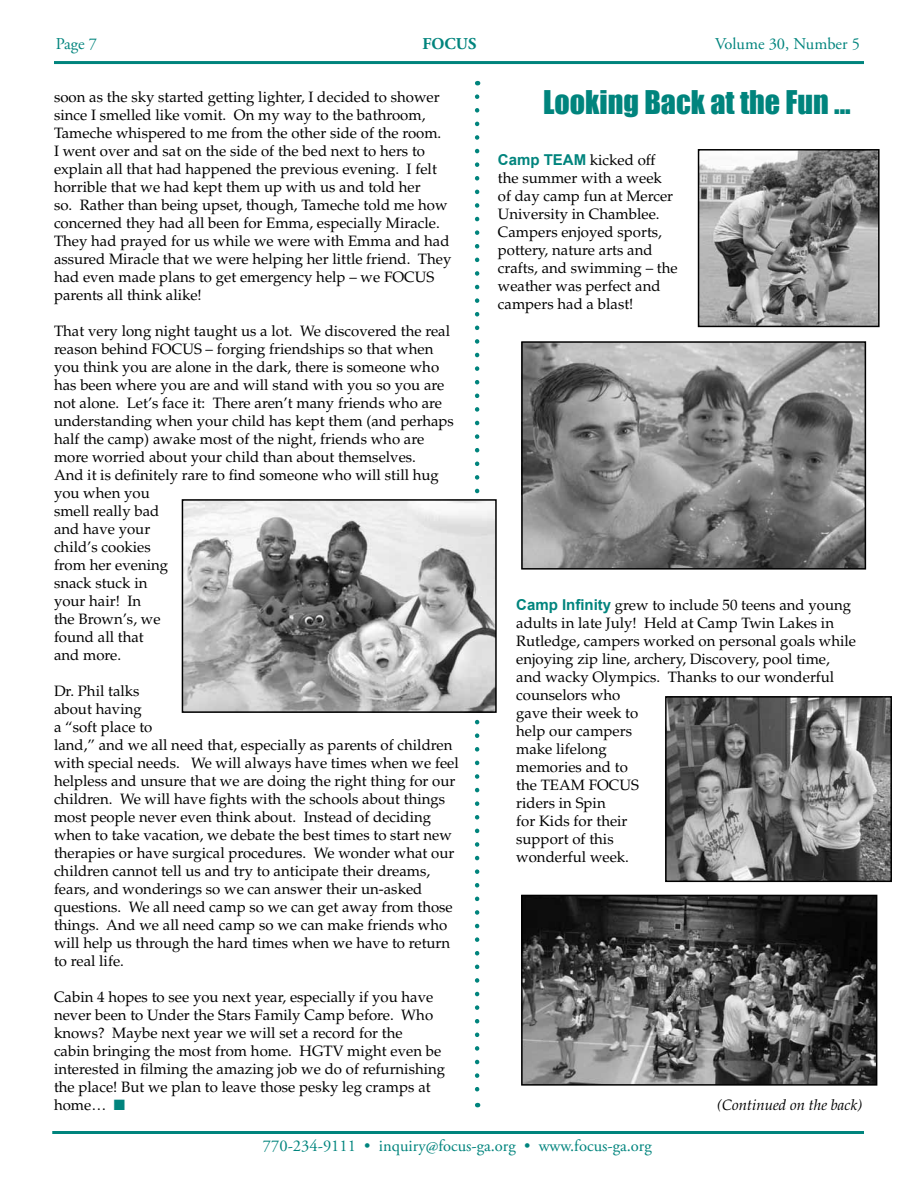
<style>
.page{position:relative;width:918px;height:1188px;background:#fff}
.page>*{position:absolute;margin:0;border:0;box-sizing:border-box;transform-origin:0 0}
.t1{font:30px "Impact";color:#00847d}
.t2{font:16.5px "Adobe Garamond Pro";color:#00847d}
.t3{font:700 16.5px "Adobe Garamond Pro";color:#00847d}
.t4{font:15px/18px "Palatino";color:#000}
.t5{font:italic 15px "Palatino";color:#000}
.s1{color:#00847d}
.s2{font-family:"Arial";font-weight:700;color:#00847d}
</style>
<div class="page">
<svg style="left:475px;top:97px;width:4px;height:1010px"></svg>
<hr style="left:52px;top:1131px;width:812px;height:3px;background:#00847d">
<hr style="left:54px;top:61px;width:810px;height:3px;background:#00847d">
<img style="left:185px;top:502px;width:309px;height:208px">
<div style="left:182px;top:499px;width:315px;height:214px;border:2px solid #000"></div>
<img style="left:668px;top:699px;width:221px;height:180px">
<div style="left:665px;top:696px;width:227px;height:186px;border:2px solid #000"></div>
<img style="left:524px;top:344px;width:339px;height:223px">
<div style="left:521px;top:341px;width:345px;height:229px;border:2px solid #000"></div>
<img style="left:701px;top:152px;width:176px;height:172px">
<div style="left:698px;top:149px;width:182px;height:178px;border:2px solid #000"></div>
<img style="left:524px;top:898px;width:350px;height:185px">
<div style="left:521px;top:895px;width:356px;height:191px;border:2px solid #000"></div>
<p class="t2" style="left:56px;top:34px;width:43px">Page 7</p>
<p class="t3" style="left:423px;top:35px;width:55px">FOCUS</p>
<p class="t2" style="left:715px;top:34px;width:146px">Volume 30, Number 5</p>
<p class="t4" style="left:54px;top:88px;width:399px">soon as the sky started getting lighter, I decided to shower since I smelled like vomit. On my way to the bathroom, Tameche whispered to me from the other side of the room.<br>I went over and sat on the side of the bed next to hers to explain all that had happened the previous evening. I felt horrible that we had kept them up with us and told her<br>so. Rather than being upset, though, Tameche told me how concerned they had all been for Emma, especially Miracle.<br>They had prayed for us while we were with Emma and had assured Miracle that we were helping her little friend. They had even made plans to get emergency help – we FOCUS parents all think alike!</p>
<p class="t4" style="left:54px;top:322px;width:401px">That very long night taught us a lot. We discovered the real reason behind FOCUS – forging friendships so that when you think you are alone in the dark, there is someone who has been where you are and will stand with you so you are not alone. Let’s face it: There aren’t many friends who are understanding when your child has kept them (and perhaps half the camp) awake most of the night, friends who are more worried about your child than about themselves.<br>And it is definitely rare to find someone who will still hug you when you<br>smell really bad<br>and have your<br>child’s cookies<br>from her evening<br>snack stuck in<br>your hair! In<br>the Brown’s, we<br>found all that<br>and more.</p>
<p class="t4" style="left:54px;top:682px;width:406px">Dr. Phil talks<br>about having<br>a “soft place to<br>land,” and we all need that, especially as parents of children with special needs. We will always have times when we feel helpless and unsure that we are doing the right thing for our children. We will have fights with the schools about things most people never even think about. Instead of deciding when to take vacation, we debate the best times to start new therapies or have surgical procedures. We wonder what our children cannot tell us and try to anticipate their dreams, fears, and wonderings so we can answer their un-asked questions. We all need camp so we can get away from those things. And we all need camp so we can make friends who will help us through the hard times when we have to return to real life.</p>
<p class="t4" style="left:54px;top:988px;width:393px">Cabin 4 hopes to see you next year, especially if you have never been to Under the Stars Family Camp before. Who knows? Maybe next year we will set a record for the<br>cabin bringing the most from home. HGTV might even be interested in filming the amazing job we do of refurnishing the place! But we plan to leave those pesky leg cramps at home… <span class="s1">■</span></p>
<h1 class="t1" style="left:543px;top:79px;width:309px">Looking Back at the Fun ...</h1>
<p class="t4" style="left:498px;top:152px;width:181px"><span class="s2">Camp TEAM</span> kicked off the summer with a week of day camp fun at Mercer<br>University in Chamblee.<br>Campers enjoyed sports, pottery, nature arts and crafts, and swimming – the weather was perfect and campers had a blast!</p>
<p class="t4" style="left:516px;top:596px;width:341px"><span class="s2">Camp Infinity</span> grew to include 50 teens and young adults in late July! Held at Camp Twin Lakes in<br>Rutledge, campers worked on personal goals while enjoying zip line, archery, Discovery, pool time, and wacky Olympics. Thanks to our wonderful counselors who<br>gave their week to<br>help our campers<br>make lifelong<br>memories and to<br>the TEAM FOCUS<br>riders in Spin<br>for Kids for their<br>support of this<br>wonderful week.</p>
<p class="t5" style="left:717px;top:1096px;width:147px">(Continued on the back)</p>
<p class="t2" style="left:263px;top:1136px;width:390px">770-234-9111 • inquiry@focus-ga.org • www.focus-ga.org</p>
</div>
